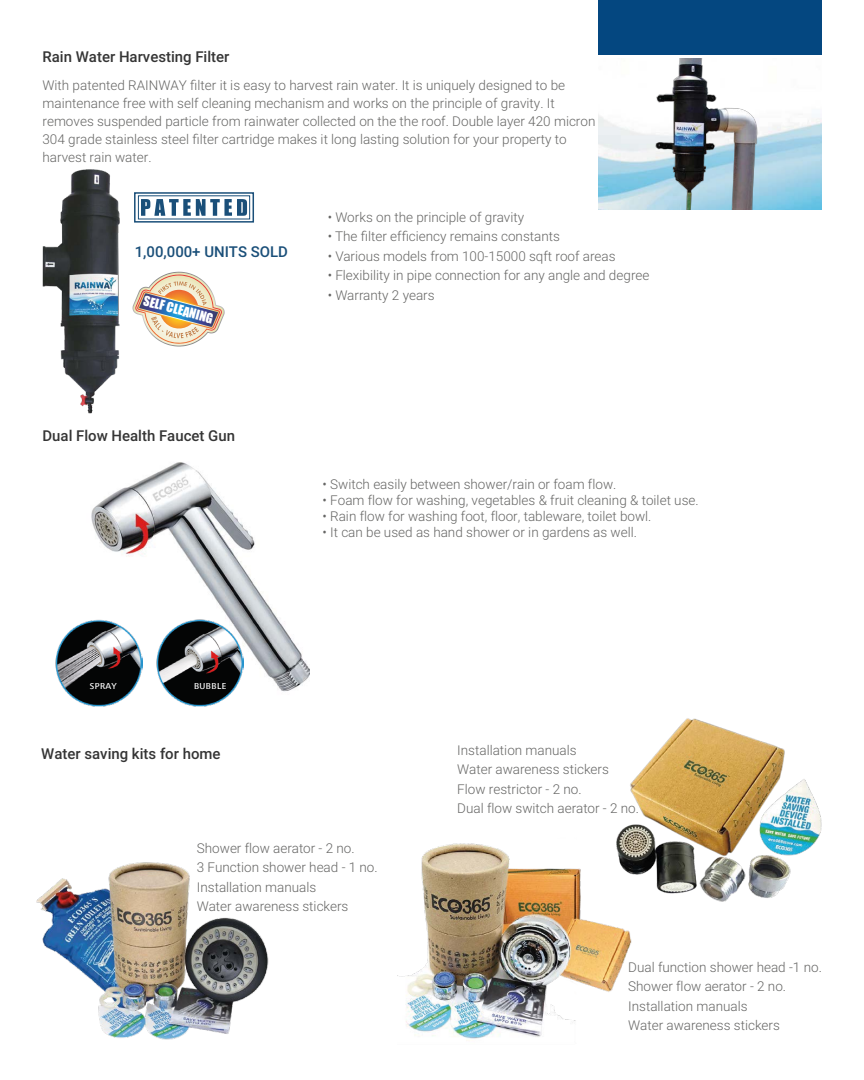
<style>
.page{position:relative;width:864px;height:1080px;background:#fff}
.page>*{position:absolute;margin:0;border:0;box-sizing:border-box;transform-origin:0 0}
.t1{font:500 15px "Roboto";color:#353535}
.t2{font:500 15px "Roboto";color:#1a4f79}
.t3{font:300 13.5px/19.5px "Roboto";color:#666665}
.t4{font:12.6px "Impact";color:#fff}
.t5{font:500 8.85px "Frutiger Next LT";letter-spacing:.05em;color:#fff}
</style>
<div class="page">
<img style="left:132px;top:272px;width:93px;height:75px">
<div style="left:134px;top:192px;width:120px;height:31px;border:2px solid #1a4f79"></div>
<svg style="left:141px;top:199px;width:106px;height:17px"></svg>
<div style="left:598px;top:0;width:224px;height:209px;background:#044780"></div>
<img style="left:43px;top:169px;width:77px;height:245px">
<img style="left:36px;top:862px;width:233px;height:178px">
<img style="left:630px;top:718px;width:192px;height:184px">
<img style="left:397px;top:821px;width:239px;height:218px">
<img style="left:598px;top:57px;width:224px;height:152px">
<img style="left:651px;top:57px;width:110px;height:152px">
<hr style="left:598px;top:55px;width:224px;height:2px;background:#fff">
<img style="left:55px;top:462px;width:255px;height:230px">
<img style="left:156px;top:620px;width:87px;height:87px">
<img style="left:56px;top:620px;width:87px;height:87px">
<p class="t1" style="left:43px;top:46px;width:189px">Rain Water Harvesting Filter</p>
<p class="t3" style="left:43px;top:75px;width:554px;line-height:18px">With patented RAINWAY filter it is easy to harvest rain water. It is uniquely designed to be maintenance free with self cleaning mechanism and works on the principle of gravity. It removes suspended particle from rainwater collected on the the roof. Double layer 420 micron 304 grade stainless steel filter cartridge makes it long lasting solution for your property to harvest rain water.</p>
<p class="t2" style="left:135px;top:241px;width:155px">1,00,000+ UNITS SOLD</p>
<p class="t4" style="left:146px;top:291px;width:73px;rotate:15deg">SELF CLEANING</p>
<p class="t3" style="left:328px;top:207px;width:198px">• Works on the principle of gravity</p>
<p class="t3" style="left:328px;top:226px;width:234px">• The filter efficiency remains constants</p>
<p class="t3" style="left:328px;top:246px;width:289px">• Various models from 100-15000 sqft roof areas</p>
<p class="t3" style="left:328px;top:265px;width:323px">• Flexibility in pipe connection for any angle and degree</p>
<p class="t3" style="left:328px;top:285px;width:108px">• Warranty 2 years</p>
<p class="t1" style="left:43px;top:426px;width:194px">Dual Flow Health Faucet Gun</p>
<p class="t3" style="left:323px;top:474px;width:295px">• Switch easily between shower/rain or foam flow.</p>
<p class="t3" style="left:323px;top:490px;width:378px">• Foam flow for washing, vegetables &amp; fruit cleaning &amp; toilet use.</p>
<p class="t3" style="left:323px;top:506px;width:331px">• Rain flow for washing foot, floor, tableware, toilet bowl.</p>
<p class="t3" style="left:323px;top:522px;width:316px">• It can be used as hand shower or in gardens as well.</p>
<p class="t5" style="left:90px;top:681px;width:28px">SPRAY</p>
<p class="t5" style="left:194px;top:681px;width:34px">BUBBLE</p>
<p class="t1" style="left:41px;top:743px;width:181px">Water saving kits for home</p>
<p class="t3" style="left:457px;top:740px;width:183px">Installation manuals<br>Water awareness stickers<br>Flow restrictor - 2 no.<br>Dual flow switch aerator - 2 no.</p>
<p class="t3" style="left:197px;top:838px;width:182px">Shower flow aerator - 2 no.<br>3 Function shower head - 1 no.<br>Installation manuals<br>Water awareness stickers</p>
<p class="t3" style="left:628px;top:957px;width:195px">Dual function shower head -1 no.<br>Shower flow aerator - 2 no.<br>Installation manuals<br>Water awareness stickers</p>
</div>
